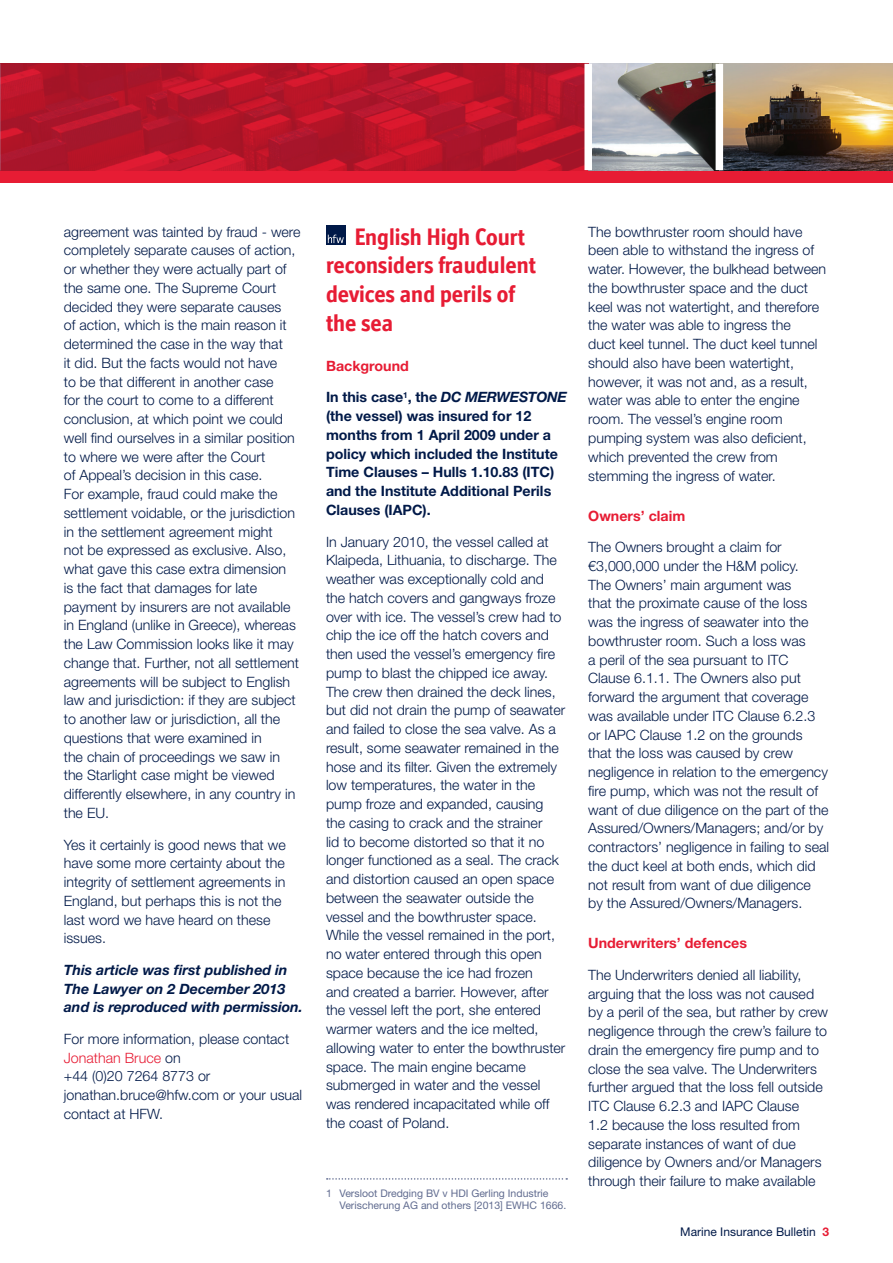
<style>
.page{position:relative;width:893px;height:1263px;background:#fff}
.page>*{position:absolute;margin:0;border:0;box-sizing:border-box;transform-origin:0 0}
.t1{font:700 24px/28.8px "Officina Display ITC Std";color:#e71c34}
.t2{font:300 14.25px/18.8px "Helvetica Neue";color:#001948}
.t3{font:700 14.25px/18.8px "Helvetica Neue";color:#001948}
.t4{font:italic 700 14.25px/18.8px "Helvetica Neue";color:#001948}
.t5{font:700 14.25px "Helvetica Neue";color:#e71c34}
.t6{font:12px "Helvetica Neue";color:#001948}
.t7{font:10.5px/12.6px "Helvetica Neue";color:#616c90}
.s1{color:#e71c34}
.s2{font-style:italic}
.s3{font-weight:700;color:#e71c34}
</style>
<div class="page">
<div style="left:326px;top:225px;width:19px;height:19px;background:#001948"></div>
<svg style="left:328px;top:235px;width:16px;height:8px"></svg>
<div style="left:0;top:170px;width:893px;height:13px;background:#e71c34"></div>
<img style="left:592px;top:64px;width:124px;height:106px">
<img style="left:723px;top:64px;width:170px;height:106px">
<svg style="left:1px;top:64px;width:583px;height:106px"></svg>
<img style="left:0;top:64px;width:1px;height:106px">
<svg style="left:327px;top:1178px;width:240px;height:2px"></svg>
<p class="t2" style="left:64px;top:222px;width:238px">agreement was tainted by fraud - were completely separate causes of action, or whether they were actually part of the same one. The Supreme Court decided they were separate causes<br>of action, which is the main reason it determined the case in the way that<br>it did. But the facts would not have<br>to be that different in another case<br>for the court to come to a different conclusion, at which point we could well find ourselves in a similar position to where we were after the Court<br>of Appeal’s decision in this case.<br>For example, fraud could make the settlement voidable, or the jurisdiction in the settlement agreement might<br>not be expressed as exclusive. Also, what gave this case extra dimension<br>is the fact that damages for late payment by insurers are not available in England (unlike in Greece), whereas the Law Commission looks like it may change that. Further, not all settlement agreements will be subject to English law and jurisdiction: if they are subject to another law or jurisdiction, all the questions that were examined in<br>the chain of proceedings we saw in the Starlight case might be viewed differently elsewhere, in any country in the EU.</p>
<p class="t2" style="left:64px;top:835px;width:223px">Yes it certainly is good news that we have some more certainty about the integrity of settlement agreements in<br>England, but perhaps this is not the last word we have heard on these issues.</p>
<p class="t4" style="left:64px;top:960px;width:241px">This article was first published in<br>The Lawyer on 2 December 2013 and is reproduced with permission.</p>
<p class="t2" style="left:64px;top:1029px;width:240px">For more information, please contact<br><span class="s1">Jonathan Bruce</span> on<br>+44 (0)20 7264 8773 or jonathan.bruce@hfw.com or your usual contact at HFW.</p>
<h1 class="t1" style="left:326px;top:222px;width:211px;text-indent:29px">English High Court reconsiders fraudulent devices and perils of the sea</h1>
<p class="t5" style="left:326px;top:357px;width:84px">Background</p>
<p class="t3" style="left:326px;top:388px;width:242px">In this case<sup>1</sup>, the <span class="s2">DC MERWESTONE </span>(the vessel) was insured for 12 months from 1 April 2009 under a policy which included the Institute<br>Time Clauses – Hulls 1.10.83 (ITC) and the Institute Additional Perils<br>Clauses (IAPC).</p>
<p class="t2" style="left:326px;top:532px;width:241px">In January 2010, the vessel called at Klaipeda, Lithuania, to discharge. The weather was exceptionally cold and the hatch covers and gangways froze over with ice. The vessel’s crew had to chip the ice off the hatch covers and then used the vessel’s emergency fire pump to blast the chipped ice away.<br>The crew then drained the deck lines, but did not drain the pump of seawater and failed to close the sea valve. As a result, some seawater remained in the hose and its filter. Given the extremely low temperatures, the water in the pump froze and expanded, causing the casing to crack and the strainer<br>lid to become distorted so that it no longer functioned as a seal. The crack and distortion caused an open space between the seawater outside the vessel and the bowthruster space.<br>While the vessel remained in the port, no water entered through this open space because the ice had frozen<br>and created a barrier. However, after the vessel left the port, she entered warmer waters and the ice melted, allowing water to enter the bowthruster space. The main engine became submerged in water and the vessel was rendered incapacitated while off the coast of Poland.</p>
<p class="t7" style="left:339px;top:1186px;width:228px;text-indent:-14px">1 Versloot Dredging BV v HDI Gerling Industrie<br>Verischerung AG and others [2013] EWHC 1666.</p>
<p class="t2" style="left:588px;top:222px;width:239px">The bowthruster room should have been able to withstand the ingress of water. However, the bulkhead between the bowthruster space and the duct keel was not watertight, and therefore the water was able to ingress the<br>duct keel tunnel. The duct keel tunnel should also have been watertight, however, it was not and, as a result, water was able to enter the engine room. The vessel’s engine room pumping system was also deficient, which prevented the crew from stemming the ingress of water.</p>
<p class="t5" style="left:588px;top:507px;width:99px">Owners’ claim</p>
<p class="t2" style="left:588px;top:537px;width:242px">The Owners brought a claim for €3,000,000 under the H&amp;M policy.<br>The Owners’ main argument was<br>that the proximate cause of the loss was the ingress of seawater into the bowthruster room. Such a loss was<br>a peril of the sea pursuant to ITC Clause 6.1.1. The Owners also put forward the argument that coverage was available under ITC Clause 6.2.3 or IAPC Clause 1.2 on the grounds that the loss was caused by crew negligence in relation to the emergency fire pump, which was not the result of want of due diligence on the part of the Assured/Owners/Managers; and/or by contractors’ negligence in failing to seal the duct keel at both ends, which did not result from want of due diligence by the Assured/Owners/Managers.</p>
<p class="t5" style="left:588px;top:934px;width:160px">Underwriters’ defences</p>
<p class="t2" style="left:588px;top:965px;width:241px">The Underwriters denied all liability, arguing that the loss was not caused by a peril of the sea, but rather by crew negligence through the crew’s failure to drain the emergency fire pump and to close the sea valve. The Underwriters further argued that the loss fell outside ITC Clause 6.2.3 and IAPC Clause<br>1.2 because the loss resulted from separate instances of want of due diligence by Owners and/or Managers through their failure to make available</p>
<p class="t6" style="left:680px;top:1224px;width:150px">Marine Insurance Bulletin <span class="s3">3</span></p>
</div>
